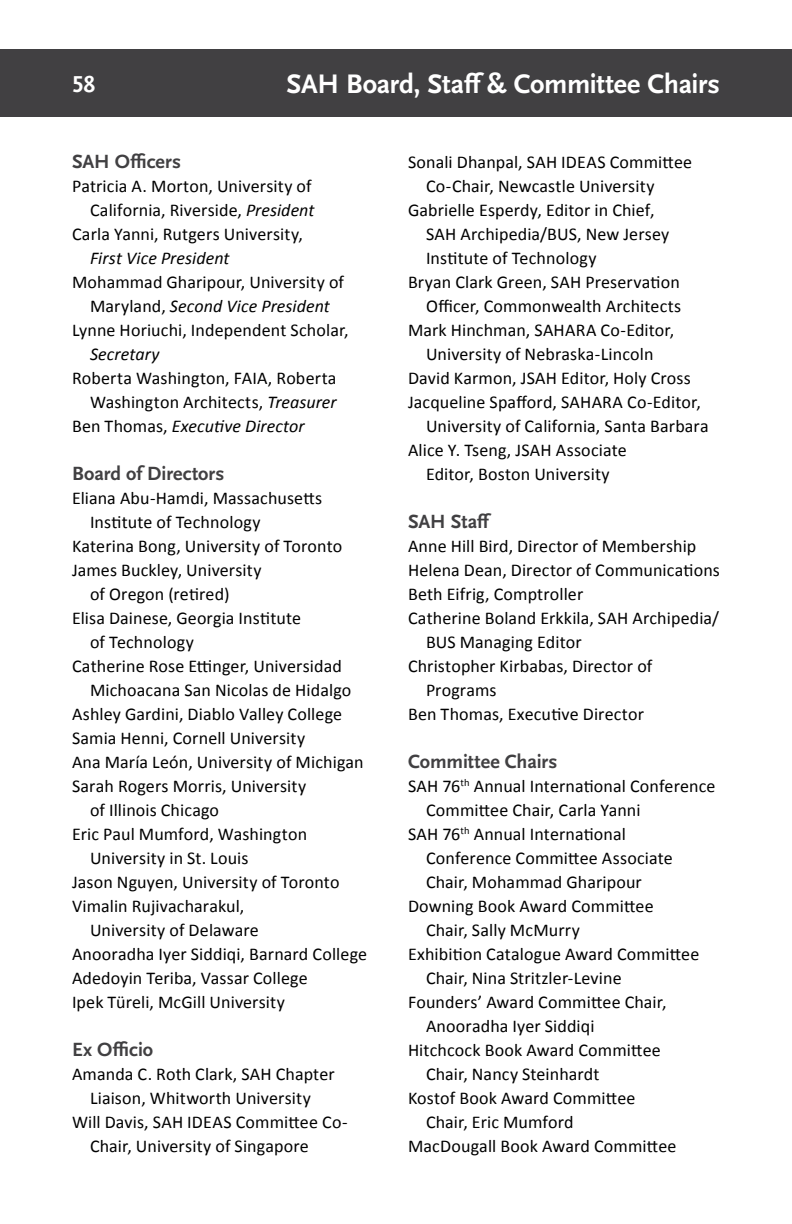
<style>
.page{position:relative;width:792px;height:1224px;background:#fff}
.page>*{position:absolute;margin:0;border:0;box-sizing:border-box;transform-origin:0 0}
.t1{font:700 28px "Scala Sans OT";letter-spacing:-.01em;color:#fff}
.t2{font:700 24px "Scala Sans OT";color:#fff}
.t3{font:700 20px "Scala Sans OT";color:#414042}
.t4{font:18px/24px "Calibri";letter-spacing:.005em;color:#000;text-align:center}
.t5{font:italic 18px "Calibri";letter-spacing:.005em;color:#000}
.s1{font-style:italic}
.s2{font-style:normal}
</style>
<div class="page">
<div style="left:0;top:49px;width:792px;height:68px;background:#414042"></div>
<h2 class="t2" style="left:72px;top:71px;width:25px">58</h2>
<h1 class="t1" style="left:287px;top:69px;width:435px">SAH Board, Staff &amp; Committee Chairs</h1>
<p class="t3" style="left:72px;top:150px;width:110px">SAH Officers</p>
<p class="t4" style="left:72px;top:174px;width:241px">Patricia A. Morton, University of</p>
<p class="t4" style="left:90px;top:198px;width:226px">California, Riverside, <span class="s1">President</span></p>
<p class="t4" style="left:72px;top:222px;width:233px">Carla Yanni, Rutgers University,</p>
<p class="t5" style="left:90px;top:246px;width:141px">First Vice President</p>
<p class="t4" style="left:72px;top:270px;width:278px">Mohammad Gharipour, University of<br>Maryland, <span class="s1">Second Vice President<br></span>Lynne Horiuchi, Independent Scholar,</p>
<p class="t5" style="left:90px;top:341px;width:71px">Secretary</p>
<p class="t4" style="left:72px;top:365px;width:266px">Roberta Washington, FAIA, Roberta</p>
<p class="t4" style="left:90px;top:389px;width:248px">Washington Architects, <span class="s1">Treasurer</span></p>
<p class="t5" style="left:72px;top:413px;width:234px"><span class="s2">Ben Thomas,</span> Executive Director</p>
<p class="t3" style="left:72px;top:462px;width:154px">Board of Directors</p>
<p class="t4" style="left:72px;top:486px;width:252px">Eliana Abu-Hamdi, Massachusetts</p>
<p class="t4" style="left:90px;top:510px;width:172px">Institute of Technology</p>
<p class="t4" style="left:72px;top:534px;width:272px">Katerina Bong, University of Toronto</p>
<p class="t4" style="left:72px;top:558px;width:191px">James Buckley, University</p>
<p class="t4" style="left:90px;top:582px;width:141px">of Oregon (retired)</p>
<p class="t4" style="left:72px;top:605px;width:231px">Elisa Dainese, Georgia Institute</p>
<p class="t4" style="left:90px;top:629px;width:105px">of Technology</p>
<p class="t4" style="left:72px;top:653px;width:271px">Catherine Rose Ettinger, Universidad</p>
<p class="t4" style="left:90px;top:677px;width:263px">Michoacana San Nicolas de Hidalgo</p>
<p class="t4" style="left:72px;top:701px;width:272px">Ashley Gardini, Diablo Valley College</p>
<p class="t4" style="left:72px;top:725px;width:235px">Samia Henni, Cornell University</p>
<p class="t4" style="left:72px;top:749px;width:293px">Ana María León, University of Michigan</p>
<p class="t4" style="left:72px;top:773px;width:236px">Sarah Rogers Morris, University</p>
<p class="t4" style="left:90px;top:797px;width:131px">of Illinois Chicago</p>
<p class="t4" style="left:72px;top:821px;width:237px">Eric Paul Mumford, Washington</p>
<p class="t4" style="left:90px;top:845px;width:160px">University in St. Louis</p>
<p class="t4" style="left:72px;top:869px;width:269px">Jason Nguyen, University of Toronto</p>
<p class="t4" style="left:72px;top:893px;width:174px">Vimalin Rujivacharakul,</p>
<p class="t4" style="left:90px;top:917px;width:170px">University of Delaware</p>
<p class="t4" style="left:72px;top:941px;width:297px">Anooradha Iyer Siddiqi, Barnard College</p>
<p class="t4" style="left:72px;top:965px;width:237px">Adedoyin Teriba, Vassar College</p>
<p class="t4" style="left:72px;top:989px;width:215px">Ipek Türeli, McGill University</p>
<p class="t3" style="left:72px;top:1038px;width:83px">Ex Officio</p>
<p class="t4" style="left:72px;top:1062px;width:264px">Amanda C. Roth Clark, SAH Chapter</p>
<p class="t4" style="left:90px;top:1086px;width:222px">Liaison, Whitworth University</p>
<p class="t4" style="left:72px;top:1110px;width:277px">Will Davis, SAH IDEAS Committee Co-</p>
<p class="t4" style="left:90px;top:1134px;width:220px">Chair, University of Singapore</p>
<p class="t4" style="left:408px;top:150px;width:286px">Sonali Dhanpal, SAH IDEAS Committee</p>
<p class="t4" style="left:426px;top:173px;width:230px">Co-Chair, Newcastle University</p>
<p class="t4" style="left:408px;top:197px;width:248px">Gabrielle Esperdy, Editor in Chief,</p>
<p class="t4" style="left:426px;top:221px;width:245px">SAH Archipedia/BUS, New Jersey</p>
<p class="t4" style="left:426px;top:245px;width:172px">Institute of Technology</p>
<p class="t4" style="left:408px;top:269px;width:273px">Bryan Clark Green, SAH Preservation</p>
<p class="t4" style="left:426px;top:293px;width:257px">Officer, Commonwealth Architects</p>
<p class="t4" style="left:408px;top:317px;width:268px">Mark Hinchman, SAHARA Co-Editor,</p>
<p class="t4" style="left:426px;top:341px;width:229px">University of Nebraska-Lincoln</p>
<p class="t4" style="left:408px;top:365px;width:284px">David Karmon, JSAH Editor, Holy Cross</p>
<p class="t4" style="left:408px;top:389px;width:295px">Jacqueline Spafford, SAHARA Co-Editor,</p>
<p class="t4" style="left:426px;top:413px;width:284px">University of California, Santa Barbara</p>
<p class="t4" style="left:408px;top:437px;width:220px">Alice Y. Tseng, JSAH Associate</p>
<p class="t4" style="left:426px;top:461px;width:185px">Editor, Boston University</p>
<p class="t3" style="left:408px;top:510px;width:85px">SAH Staff</p>
<p class="t4" style="left:408px;top:534px;width:290px">Anne Hill Bird, Director of Membership</p>
<p class="t4" style="left:408px;top:558px;width:313px">Helena Dean, Director of Communications</p>
<p class="t4" style="left:408px;top:582px;width:177px">Beth Eifrig, Comptroller</p>
<p class="t4" style="left:408px;top:606px;width:313px">Catherine Boland Erkkila, SAH Archipedia/</p>
<p class="t4" style="left:426px;top:630px;width:157px">BUS Managing Editor</p>
<p class="t4" style="left:408px;top:653px;width:246px">Christopher Kirbabas, Director of</p>
<p class="t4" style="left:426px;top:677px;width:72px">Programs</p>
<p class="t4" style="left:408px;top:701px;width:237px">Ben Thomas, Executive Director</p>
<p class="t3" style="left:408px;top:750px;width:151px">Committee Chairs</p>
<p class="t4" style="left:408px;top:774px;width:309px">SAH 76<sup>th</sup> Annual International Conference</p>
<p class="t4" style="left:426px;top:798px;width:216px">Committee Chair, Carla Yanni</p>
<p class="t4" style="left:408px;top:822px;width:219px">SAH 76<sup>th</sup> Annual International</p>
<p class="t4" style="left:426px;top:846px;width:248px">Conference Committee Associate</p>
<p class="t4" style="left:426px;top:870px;width:217px">Chair, Mohammad Gharipour</p>
<p class="t4" style="left:408px;top:894px;width:247px">Downing Book Award Committee</p>
<p class="t4" style="left:426px;top:918px;width:155px">Chair, Sally McMurry</p>
<p class="t4" style="left:408px;top:941px;width:293px">Exhibition Catalogue Award Committee</p>
<p class="t4" style="left:426px;top:965px;width:197px">Chair, Nina Stritzler-Levine</p>
<p class="t4" style="left:408px;top:989px;width:260px">Founders’ Award Committee Chair,</p>
<p class="t4" style="left:426px;top:1013px;width:170px">Anooradha Iyer Siddiqi</p>
<p class="t4" style="left:408px;top:1037px;width:254px">Hitchcock Book Award Committee</p>
<p class="t4" style="left:426px;top:1061px;width:175px">Chair, Nancy Steinhardt</p>
<p class="t4" style="left:408px;top:1085px;width:229px">Kostof Book Award Committee</p>
<p class="t4" style="left:426px;top:1109px;width:149px">Chair, Eric Mumford</p>
<p class="t4" style="left:408px;top:1133px;width:270px">MacDougall Book Award Committee</p>
</div>
